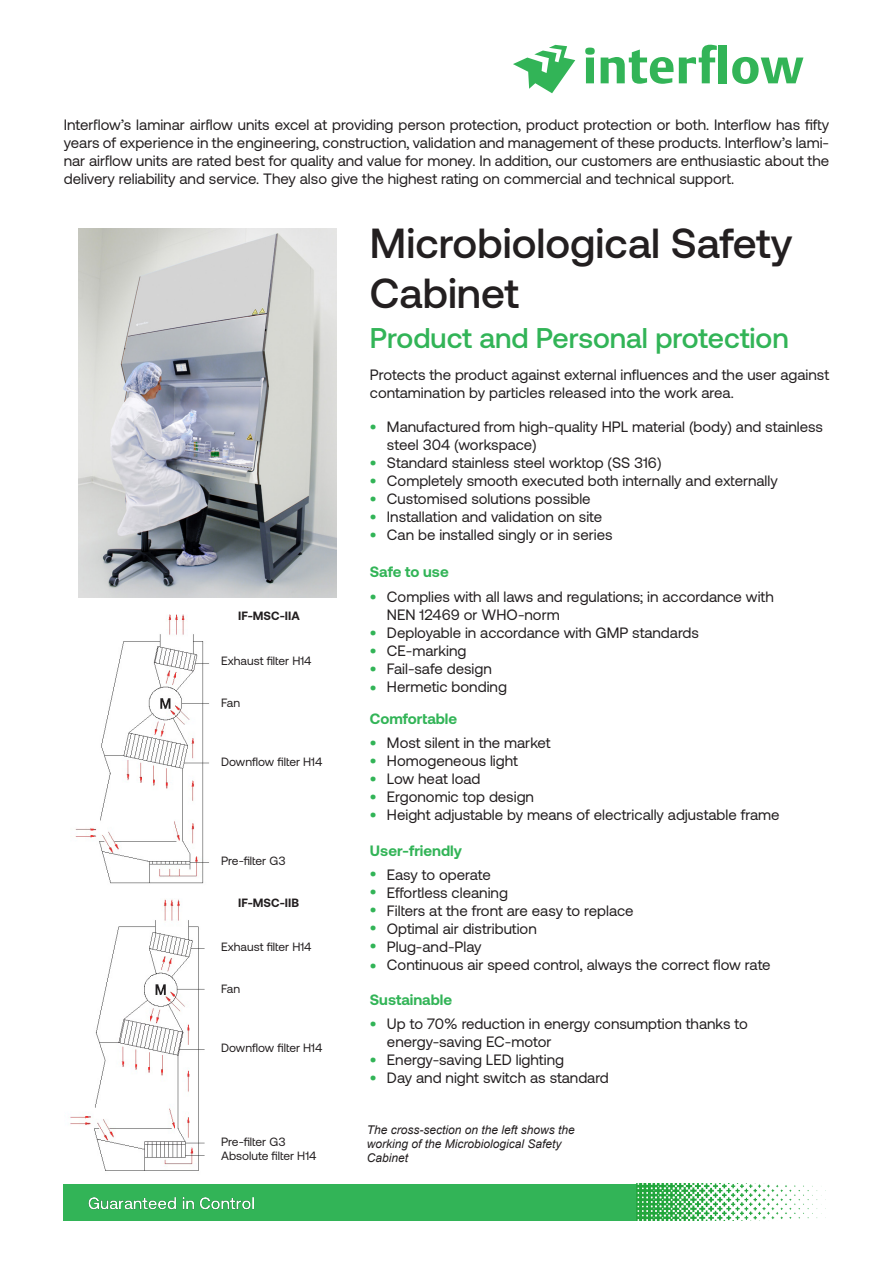
<style>
.page{position:relative;width:893px;height:1263px;background:#fff}
.page>*{position:absolute;margin:0;border:0;box-sizing:border-box;transform-origin:0 0}
.t1{font:500 42px/50.4px "Aeonik";color:#231f20}
.t2{font:500 28.5px "Aeonik";color:#32b457}
.t3{font:15px/18px "Aeonik";color:#231f20}
.t4{font:700 15px "Aeonik";color:#32b457}
.t5{font:12px "Aeonik";color:#231f20}
.t6{font:italic 12px/14.4px "Arial";color:#231f20}
.t7{font:700 12px "Aeonik";color:#231f20}
</style>
<div class="page">
<svg style="left:585px;top:48px;width:10px;height:35px"></svg>
<div style="left:719px;top:45px;width:8px;height:38px;background:#32b457"></div>
<svg style="left:732px;top:57px;width:71px;height:27px"></svg>
<svg style="left:601px;top:45px;width:116px;height:39px"></svg>
<svg style="left:513px;top:45px;width:62px;height:48px"></svg>
<div style="left:64px;top:1184px;width:573px;height:36px;background:#32b457"></div>
<img style="left:88px;top:1197px;width:166px;height:13px">
<img style="left:636px;top:1184px;width:186px;height:36px">
<img style="left:79px;top:229px;width:257px;height:368px">
<img style="left:75px;top:614px;width:134px;height:270px">
<img style="left:70px;top:899px;width:135px;height:272px">
<p class="t3" style="left:64px;top:115px;width:767px;text-align:justify">Interflow’s laminar airflow units excel at providing person protection, product protection or both. Interflow has fifty years of experience in the engineering, construction, validation and management of these products. Interflow’s lami&shy;nar airflow units are rated best for quality and value for money. In addition, our customers are enthusiastic about the delivery reliability and service. They also give the highest rating on commercial and technical support.</p>
<p class="t7" style="left:238px;top:609px;width:63px">IF-MSC-IIA</p>
<p class="t5" style="left:221px;top:654px;width:92px">Exhaust filter H14</p>
<p class="t5" style="left:221px;top:696px;width:21px">Fan</p>
<p class="t5" style="left:221px;top:755px;width:103px">Downflow filter H14</p>
<p class="t5" style="left:221px;top:854px;width:66px">Pre-filter G3</p>
<p class="t7" style="left:238px;top:896px;width:63px">IF-MSC-IIB</p>
<p class="t5" style="left:221px;top:941px;width:92px">Exhaust filter H14</p>
<p class="t5" style="left:221px;top:982px;width:21px">Fan</p>
<p class="t5" style="left:221px;top:1041px;width:103px">Downflow filter H14</p>
<p class="t5" style="left:221px;top:1135px;width:66px">Pre-filter G3</p>
<p class="t5" style="left:221px;top:1149px;width:97px">Absolute filter H14</p>
<p class="t1" style="left:370px;top:218px;width:424px">Microbiological Safety<br>Cabinet</p>
<p class="t2" style="left:370px;top:322px;width:420px">Product and Personal protection</p>
<p class="t3" style="left:370px;top:366px;width:460px">Protects the product against external influences and the user against contamination by particles released into the work area.</p>
<p class="t3" style="left:387px;top:417px;width:437px">Manufactured from high-quality HPL material (body) and stainless steel 304 (workspace)</p>
<p class="t3" style="left:387px;top:453px;width:276px">Standard stainless steel worktop (SS 316)</p>
<p class="t3" style="left:387px;top:471px;width:392px">Completely smooth executed both internally and externally</p>
<p class="t3" style="left:387px;top:489px;width:205px">Customised solutions possible</p>
<p class="t3" style="left:387px;top:507px;width:217px">Installation and validation on site</p>
<p class="t3" style="left:387px;top:525px;width:227px">Can be installed singly or in series</p>
<p class="t4" style="left:370px;top:418px;width:8px">•</p>
<p class="t4" style="left:370px;top:454px;width:8px">•</p>
<p class="t4" style="left:370px;top:472px;width:8px">•</p>
<p class="t4" style="left:370px;top:490px;width:8px">•</p>
<p class="t4" style="left:370px;top:508px;width:8px">•</p>
<p class="t4" style="left:370px;top:526px;width:8px">•</p>
<p class="t4" style="left:370px;top:563px;width:80px">Safe to use</p>
<p class="t3" style="left:387px;top:587px;width:388px">Complies with all laws and regulations; in accordance with<br>NEN 12469 or WHO-norm</p>
<p class="t3" style="left:387px;top:623px;width:314px">Deployable in accordance with GMP standards</p>
<p class="t3" style="left:387px;top:641px;width:81px">CE-marking</p>
<p class="t3" style="left:387px;top:659px;width:106px">Fail-safe design</p>
<p class="t3" style="left:387px;top:677px;width:121px">Hermetic bonding</p>
<p class="t4" style="left:370px;top:588px;width:8px">•</p>
<p class="t4" style="left:370px;top:624px;width:8px">•</p>
<p class="t4" style="left:370px;top:642px;width:8px">•</p>
<p class="t4" style="left:370px;top:660px;width:8px">•</p>
<p class="t4" style="left:370px;top:679px;width:8px">•</p>
<p class="t4" style="left:370px;top:710px;width:89px">Comfortable</p>
<p class="t3" style="left:387px;top:734px;width:165px">Most silent in the market</p>
<p class="t3" style="left:387px;top:752px;width:132px">Homogeneous light</p>
<p class="t3" style="left:387px;top:770px;width:95px">Low heat load</p>
<p class="t3" style="left:387px;top:788px;width:149px">Ergonomic top design</p>
<p class="t3" style="left:387px;top:806px;width:394px">Height adjustable by means of electrically adjustable frame</p>
<p class="t4" style="left:370px;top:734px;width:8px">•</p>
<p class="t4" style="left:370px;top:752px;width:8px">•</p>
<p class="t4" style="left:370px;top:770px;width:8px">•</p>
<p class="t4" style="left:370px;top:788px;width:8px">•</p>
<p class="t4" style="left:370px;top:806px;width:8px">•</p>
<p class="t4" style="left:370px;top:842px;width:94px">User-friendly</p>
<p class="t3" style="left:387px;top:866px;width:105px">Easy to operate</p>
<p class="t3" style="left:387px;top:884px;width:123px">Effortless cleaning</p>
<p class="t3" style="left:387px;top:902px;width:248px">Filters at the front are easy to replace</p>
<p class="t3" style="left:387px;top:920px;width:151px">Optimal air distribution</p>
<p class="t3" style="left:387px;top:938px;width:96px">Plug-and-Play</p>
<p class="t3" style="left:387px;top:956px;width:385px">Continuous air speed control, always the correct flow rate</p>
<p class="t4" style="left:370px;top:865px;width:8px">•</p>
<p class="t4" style="left:370px;top:883px;width:8px">•</p>
<p class="t4" style="left:370px;top:901px;width:8px">•</p>
<p class="t4" style="left:370px;top:919px;width:8px">•</p>
<p class="t4" style="left:370px;top:937px;width:8px">•</p>
<p class="t4" style="left:370px;top:957px;width:8px">•</p>
<p class="t4" style="left:370px;top:991px;width:84px">Sustainable</p>
<p class="t3" style="left:387px;top:1015px;width:362px">Up to 70% reduction in energy consumption thanks to energy-saving EC-motor</p>
<p class="t3" style="left:387px;top:1051px;width:179px">Energy-saving LED lighting</p>
<p class="t3" style="left:387px;top:1069px;width:223px">Day and night switch as standard</p>
<p class="t4" style="left:370px;top:1015px;width:8px">•</p>
<p class="t4" style="left:370px;top:1051px;width:8px">•</p>
<p class="t4" style="left:370px;top:1069px;width:8px">•</p>
<p class="t6" style="left:367px;top:1122px;width:210px">The cross-section on the left shows the working of the Microbiological Safety<br>Cabinet</p>
</div>
